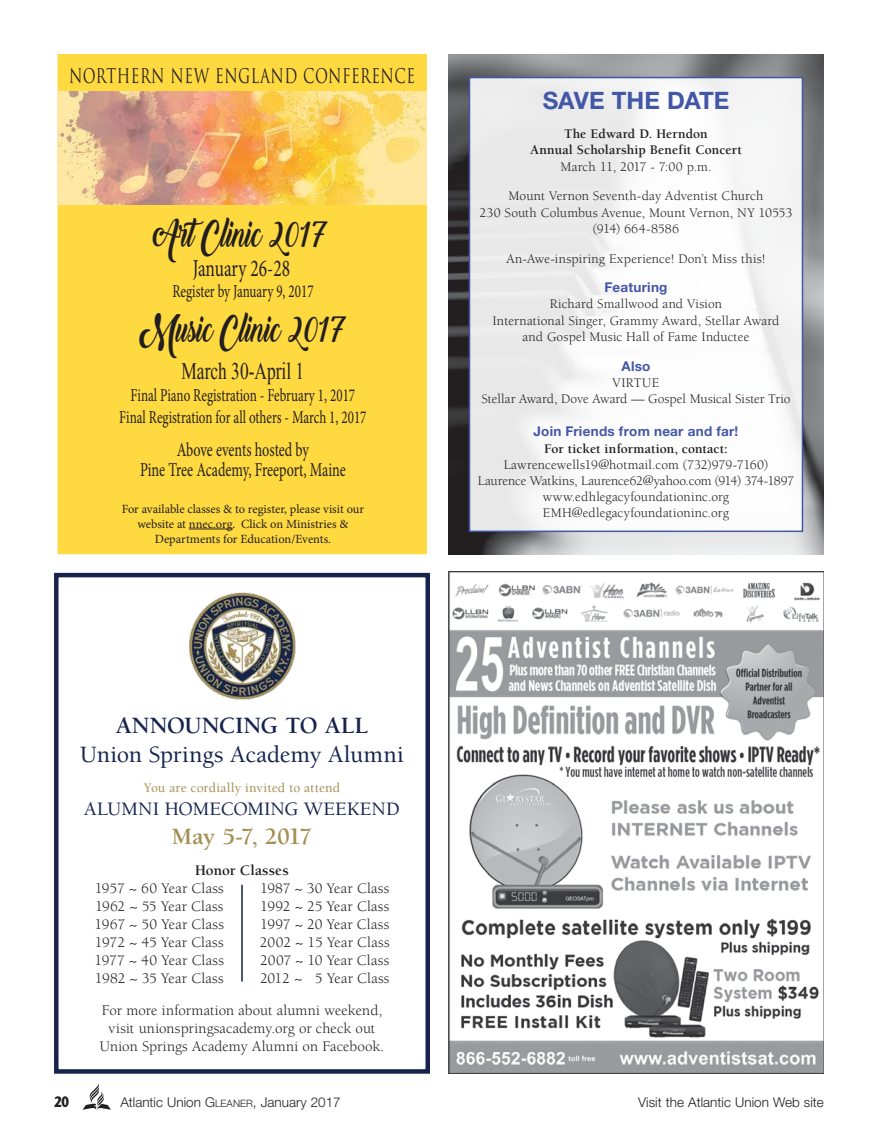
<style>
.page{position:relative;width:878px;height:1148px;background:#fff}
.page>*{position:absolute;margin:0;border:0;box-sizing:border-box;transform-origin:0 0}
.t1{font:36.45px "Backto Black Demo";color:#231f20;scale:.72 1}
.t2{font:24.3px "Mongolian Baiti";color:#231f20;scale:.72 1}
.t3{font:24.3px "Minion Pro";letter-spacing:-.005em;color:#231f20;scale:.72 1}
.t4{font:500 24px "Berkeley Std";letter-spacing:-.005em;color:#16244d}
.t5{font:700 24px "Berkeley Std";letter-spacing:-.015em;color:#16244d}
.t6{font:700 24px "Helvetica Neue LT Std";letter-spacing:-.005em;color:#4357a7}
.t7{font:700 24px "Berkeley Std";letter-spacing:-.02em;color:#a48e52}
.t8{font:19.65px/20.5px "Minion Pro";letter-spacing:-.005em;color:#231f20;text-align:center;scale:.72 1}
.t9{font:19.65px "Trajan Pro";letter-spacing:.04em;color:#231f20;scale:.72 1}
.t10{font:500 19.5px "Berkeley Std";color:#16244d}
.t11{font:18.15px/21.9px "Minion Pro";color:#231f20;text-align:center;scale:.72 1}
.t12{font:15px/18px "Berkeley Std";letter-spacing:.01em;color:#231f20;text-align:justify}
.t13{font:700 15px "Berkeley Std";color:#231f20}
.t14{font:700 15px "Stone Sans Std";color:#231f20;scale:.8 1}
.t15{font:13.5px/16.2px "Berkeley Std";letter-spacing:.005em;color:#231f20;text-align:center}
.t16{font:700 13.5px/16.2px "Berkeley Std";letter-spacing:.005em;color:#231f20;text-align:center}
.t17{font:300 13.5px "Helvetica Neue LT Std";color:#231f20}
.t18{font:700 13.5px "Helvetica Neue LT Std";letter-spacing:.02em;color:#4357a7}
.t19{font:500 13.5px "Berkeley Std";letter-spacing:.01em;color:#a48e52}
.t20{font:12.45px/15px "Minion Pro";color:#231f20;text-align:center}
.s1{font-style:inherit}
.s2{font-size:10.2px}
</style>
<div class="page">
<img style="left:448px;top:54px;width:376px;height:501px">
<div style="left:469px;top:78px;width:333px;height:453px;background:linear-gradient(to right,#ebebeb,#fefefe)"></div>
<div style="left:468px;top:77px;width:335px;height:455px;border:2px solid #4357a7"></div>
<div style="left:58px;top:55px;width:369px;height:499px;background:#ffd940"></div>
<img style="left:57px;top:92px;width:370px;height:112px">
<hr style="left:189px;top:528px;width:43px;height:1px;background:#231f20">
<img style="left:189px;top:592px;width:107px;height:108px">
<div style="left:54px;top:573px;width:376px;height:500px;border:4px solid #16244d"></div>
<hr style="left:241px;top:885px;width:2px;height:96px;background:#16244d">
<img style="left:448px;top:571px;width:376px;height:502px">
<svg style="left:83px;top:1084px;width:28px;height:25px"></svg>
<h3 class="t9" style="left:69px;top:64px;width:482px">NORTHERN NEW ENGLAND CONFERENCE</h3>
<h1 class="t1" style="left:155px;top:213px;width:241px">Art Clinic 2017</h1>
<h2 class="t3" style="left:193px;top:252px;width:137px">January 26-28</h2>
<h3 class="t11" style="left:172px;top:280px;width:198px">Register by January 9, 2017</h3>
<h1 class="t1" style="left:139px;top:308px;width:290px">Music Clinic 2017</h1>
<h2 class="t2" style="left:181px;top:358px;width:172px">March 30-April 1</h2>
<h3 class="t11" style="left:119px;top:384px;width:345px">Final Piano Registration - February 1, 2017<br>Final Registration for all others - March 1, 2017</h3>
<h3 class="t8" style="left:140px;top:439px;width:287px">Above events hosted by<br>Pine Tree Academy, Freeport, Maine</h3>
<p class="t20" style="left:122px;top:501px;width:244px">For available classes &amp; to register, please visit our website at nnec.org. Click on Ministries &amp;<br>Departments for Education/Events.</p>
<h3 class="t6" style="left:542px;top:85px;width:188px">SAVE THE DATE</h3>
<p class="t16" style="left:530px;top:126px;width:213px">The Edward D. Herndon<br>Annual Scholarship Benefit Concert</p>
<p class="t15" style="left:560px;top:158px;width:153px">March 11, 2017 - 7:00 p.m.</p>
<p class="t15" style="left:479px;top:188px;width:314px">Mount Vernon Seventh-day Adventist Church<br>230 South Columbus Avenue, Mount Vernon, NY 10553 (914) 664-8586</p>
<p class="t15" style="left:506px;top:250px;width:260px">An-Awe-inspiring Experience! Don’t Miss this!</p>
<p class="t18" style="left:604px;top:279px;width:65px">Featuring</p>
<p class="t15" style="left:492px;top:296px;width:288px">Richard Smallwood and Vision<br>International Singer, Grammy Award, Stellar Award and Gospel Music Hall of Fame Inductee</p>
<p class="t18" style="left:621px;top:357px;width:30px">Also</p>
<p class="t15" style="left:481px;top:374px;width:311px">VIRTUE<br>Stellar Award, Dove Award — Gospel Musical Sister Trio</p>
<p class="t18" style="left:533px;top:423px;width:206px">Join Friends from near and far!</p>
<p class="t16" style="left:544px;top:440px;width:185px">For ticket information, contact:</p>
<p class="t15" style="left:478px;top:457px;width:318px">Lawrencewells19@hotmail.com (732)979-7160)<br>Laurence Watkins, Laurence62@yahoo.com (914) 374-1897 www.edhlegacyfoundationinc.org EMH@edlegacyfoundationinc.org</p>
<h3 class="t5" style="left:116px;top:712px;width:254px">ANNOUNCING TO ALL</h3>
<h3 class="t4" style="left:80px;top:741px;width:325px">Union Springs Academy Alumni</h3>
<p class="t19" style="left:144px;top:780px;width:198px">You are cordially invited to attend</p>
<h3 class="t10" style="left:84px;top:798px;width:317px">ALUMNI HOMECOMING WEEKEND</h3>
<h3 class="t7" style="left:172px;top:823px;width:142px">May 5-7, 2017</h3>
<p class="t13" style="left:195px;top:862px;width:95px">Honor Classes</p>
<p class="t12" style="left:94px;top:879px;width:131px">1957 ~ 60 Year Class 1962 ~ 55 Year Class 1967 ~ 50 Year Class 1972 ~ 45 Year Class 1977 ~ 40 Year Class 1982 ~ 35 Year Class</p>
<p class="t12" style="left:260px;top:879px;width:131px">1987 ~ 30 Year Class 1992 ~ 25 Year Class 1997 ~ 20 Year Class 2002 ~ 15 Year Class 2007 ~ 10 Year Class 2012 ~ 5 Year Class</p>
<p class="t12" style="left:100px;top:1001px;width:286px;text-align:center">For more information about alumni weekend, visit unionspringsacademy.org or check out<br>Union Springs Academy Alumni on Facebook.</p>
<p class="t14" style="left:54px;top:1092px;width:20px">20</p>
<p class="t17" style="left:120px;top:1094px;width:222px">Atlantic Union <span class="s1">G</span><span class="s2">LEANER</span><span class="s1">,</span> January 2017</p>
<p class="t17" style="left:638px;top:1094px;width:187px">Visit the Atlantic Union Web site</p>
</div>
